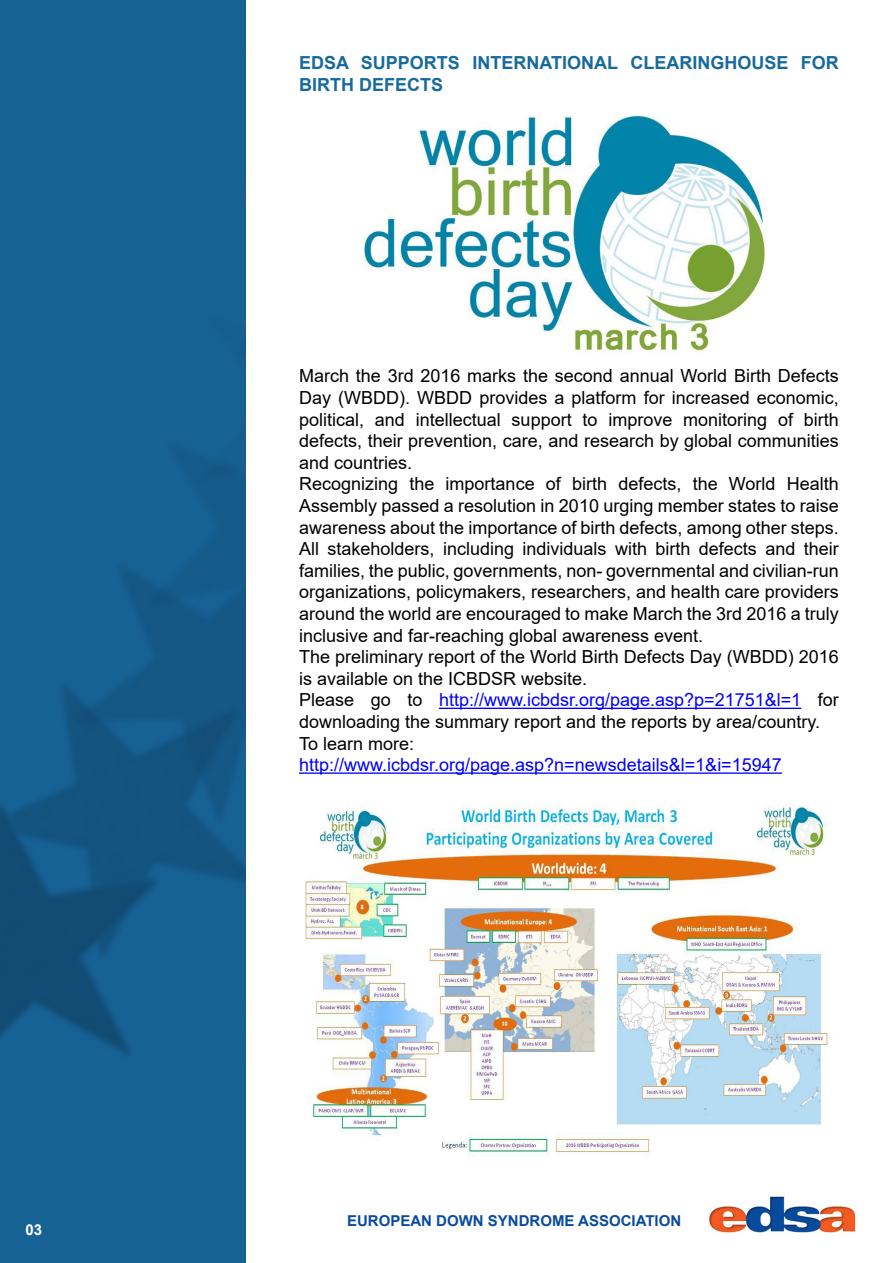
<style>
.page{position:relative;width:893px;height:1263px;background:#fff}
.page>*{position:absolute;margin:0;border:0;box-sizing:border-box;transform-origin:0 0}
.t1{font:18px/21.6px "Arial";color:#000}
.t2{font:18px "Arial";color:#00f}
.t3{font:700 18px/21.6px "Arial";color:#176a9e}
.t4{font:700 15px "Arial";color:#0a4b9d}
.t5{font:700 15px "Arial";color:#fff}
.s1{color:#00f}
</style>
<div class="page">
<img style="left:709px;top:1196px;width:147px;height:37px">
<img style="left:0;top:0;width:245px;height:1263px">
<hr style="left:439px;top:708px;width:362px;height:1px;background:#00f">
<hr style="left:299px;top:772px;width:483px;height:2px;background:#00f">
<img style="left:364px;top:116px;width:402px;height:237px">
<img style="left:305px;top:804px;width:527px;height:353px">
<p class="t5" style="left:26px;top:1219px;width:18px">03</p>
<p class="t3" style="left:299px;top:52px;width:541px">EDSA SUPPORTS INTERNATIONAL CLEARINGHOUSE FOR<br>BIRTH DEFECTS</p>
<p class="t1" style="left:299px;top:365px;width:541px">March the 3rd 2016 marks the second annual World Birth Defects Day (WBDD). WBDD provides a platform for increased economic, political, and intellectual support to improve monitoring of birth defects, their prevention, care, and research by global communities and countries.<br>Recognizing the importance of birth defects, the World Health Assembly passed a resolution in 2010 urging member states to raise awareness about the importance of birth defects, among other steps.<br>All stakeholders, including individuals with birth defects and their families, the public, governments, non- governmental and civilian-run organizations, policymakers, researchers, and health care providers around the world are encouraged to make March the 3rd 2016 a truly inclusive and far-reaching global awareness event.<br>The preliminary report of the World Birth Defects Day (WBDD) 2016 is available on the ICBDSR website.<br>Please go to <span class="s1">http://www.icbdsr.org/page.asp?p=21751&amp;l=1</span> for downloading the summary report and the reports by area/country.<br>To learn more:</p>
<p class="t2" style="left:299px;top:752px;width:484px">http://www.icbdsr.org/page.asp?n=newsdetails&amp;l=1&amp;i=15947</p>
<p class="t4" style="left:347px;top:1210px;width:336px">EUROPEAN DOWN SYNDROME ASSOCIATION</p>
</div>
